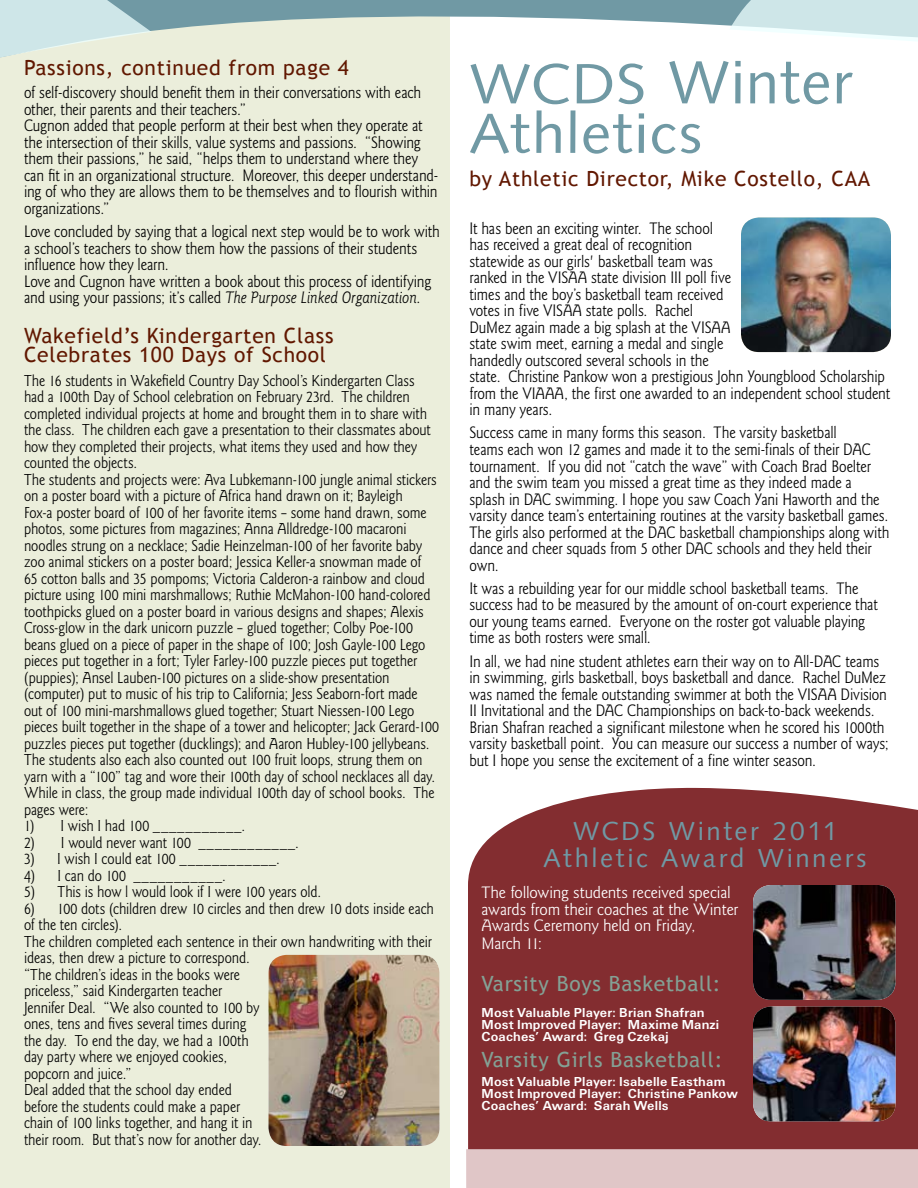
<style>
.page{position:relative;width:918px;height:1188px;background:#fff}
.page>*{position:absolute;margin:0;border:0;box-sizing:border-box;transform-origin:0 0}
.t1{font:63px "AYT Struktur";letter-spacing:.015em;color:#7099a4}
.t2{font:58.65px "AYT Struktur";letter-spacing:.015em;color:#7099a4;scale:1.08 1}
.t3{font:27px/27px "AYT Struktur";letter-spacing:.095em;color:#7099a4;text-align:center}
.t4{font:21px/19.5px "Trebuchet MS";letter-spacing:.035em;color:#611700}
.t5{font:21px "Trebuchet MS";letter-spacing:.035em;color:#84a195}
.t6{font:17.25px/16.5px "AYT Goudy Sans";letter-spacing:-.01em;color:#000;scale:.9 1}
.t7{font:17.25px/17px "AYT Goudy Sans";letter-spacing:-.01em;color:#fff}
.t8{font:16.5px/16.5px "AYT Goudy Sans";letter-spacing:-.005em;color:#000;scale:.9 1}
.t9{font:700 15px "AYT Unitus";color:#000}
.t10{font:700 13.5px/12px "AYT Unitus";letter-spacing:.015em;color:#fff}
.s1{font-style:italic}
.s2{font-size:58.65px}
</style>
<div class="page">
<div style="left:0;top:0;width:450px;height:1188px;background:#ebeedb"></div>
<div style="left:468px;top:787px;width:449px;height:362px;background:#832d30"></div>
<svg style="left:152px;top:0;width:577px;height:31px;fill:#7099a4"></svg>
<svg style="left:0;top:0;width:152px;height:58px"></svg>
<div style="left:466px;top:1149px;width:452px;height:39px;background:#e0c6c7"></div>
<svg style="left:729px;top:0;width:189px;height:41px"></svg>
<svg style="left:917px;top:809px;width:1px;height:341px"></svg>
<img style="left:753px;top:885px;width:143px;height:115px">
<img style="left:741px;top:218px;width:150px;height:134px">
<img style="left:268px;top:955px;width:172px;height:191px">
<img style="left:753px;top:1006px;width:143px;height:115px">
<p class="t4" style="left:24px;top:58px;width:326px">Passions, continued from page 4</p>
<p class="t6" style="left:24px;top:85px;width:462px">of self-discovery should benefit them in their conversations with each other, their parents and their teachers.”<br>Cugnon added that people perform at their best when they operate at the intersection of their skills, value systems and passions. “Showing them their passions,” he said, “helps them to understand where they can fit in an organizational structure. Moreover, this deeper understand&shy;ing of who they are allows them to be themselves and to flourish within organizations.”</p>
<p class="t6" style="left:24px;top:224px;width:464px">Love concluded by saying that a logical next step would be to work with a school’s teachers to show them how the passions of their students influence how they learn.<br>Love and Cugnon have written a book about this process of identifying and using your passions; it’s called <span class="s1">The Purpose Linked Organization</span>.</p>
<p class="t4" style="left:24px;top:326px;width:311px">Wakefield’s Kindergarten Class<br>Celebrates 100 Days of School</p>
<p class="t8" style="left:24px;top:372px;width:463px">The 16 students in Wakefield Country Day School’s Kindergarten Class<br>had a 100th Day of School celebration on February 23rd. The children completed individual projects at home and brought them in to share with the class. The children each gave a presentation to their classmates about how they completed their projects, what items they used and how they counted the objects.<br>The students and projects were: Ava Lubkemann-100 jungle animal stickers on a poster board with a picture of Africa hand drawn on it; Bayleigh<br>Fox-a poster board of 100 of her favorite items – some hand drawn, some photos, some pictures from magazines; Anna Alldredge-100 macaroni noodles strung on a necklace; Sadie Heinzelman-100 of her favorite baby zoo animal stickers on a poster board; Jessica Keller-a snowman made of 65 cotton balls and 35 pompoms; Victoria Calderon-a rainbow and cloud picture using 100 mini marshmallows; Ruthie McMahon-100 hand-colored toothpicks glued on a poster board in various designs and shapes; Alexis Cross-glow in the dark unicorn puzzle – glued together; Colby Poe-100 beans glued on a piece of paper in the shape of 100; Josh Gayle-100 Lego pieces put together in a fort; Tyler Farley-100 puzzle pieces put together (puppies); Ansel Lauben-100 pictures on a slide-show presentation (computer) put to music of his trip to California; Jess Seaborn-fort made out of 100 mini-marshmallows glued together; Stuart Niessen-100 Lego pieces built together in the shape of a tower and helicopter; Jack Gerard-100 puzzles pieces put together (ducklings); and Aaron Hubley-100 jellybeans.<br>The students also each also counted out 100 fruit loops, strung them on yarn with a “100” tag and wore their 100th day of school necklaces all day.<br>While in class, the group made individual 100th day of school books. The pages were:</p>
<p class="t8" style="left:24px;top:818px;width:247px">1) I wish I had 100 ___________.</p>
<p class="t8" style="left:24px;top:834px;width:307px">2) I would never want 100 ____________.</p>
<p class="t8" style="left:24px;top:851px;width:286px">3) I wish I could eat 100 ____________.</p>
<p class="t8" style="left:24px;top:867px;width:226px">4) I can do 100 ___________.</p>
<p class="t8" style="left:24px;top:884px;width:332px">5) This is how l would look if I were 100 years old.</p>
<p class="t8" style="left:24px;top:900px;width:457px">6) 100 dots (children drew 10 circles and then drew 10 dots inside each of the ten circles).<br>The children completed each sentence in their own handwriting with their ideas, then drew a picture to correspond.<br>“The children’s ideas in the books were<br>priceless,” said Kindergarten teacher<br>Jennifer Deal. “We also counted to 100 by<br>ones, tens and fives several times during<br>the day. To end the day, we had a 100th<br>day party where we enjoyed cookies,<br>popcorn and juice.”<br>Deal added that the school day ended<br>before the students could make a paper<br>chain of 100 links together, and hang it in<br>their room. But that’s now for another day.</p>
<p class="t9" style="left:31px;top:1134px;width:11px">6</p>
<h1 class="t1" style="left:470px;top:47px;width:385px"><span class="s2">WCDS</span> Winter</h1>
<h2 class="t2" style="left:470px;top:100px;width:217px">Athletics</h2>
<p class="t4" style="left:470px;top:169px;width:402px">by Athletic Director, Mike Costello, CAA</p>
<p class="t6" style="left:470px;top:220px;width:469px">It has been an exciting winter. The school<br>has received a great deal of recognition<br>statewide as our girls' basketball team was<br>ranked in the VISAA state division III poll five<br>times and the boy’s basketball team received<br>votes in five VISAA state polls. Rachel<br>DuMez again made a big splash at the VISAA<br>state swim meet, earning a medal and single<br>handedly outscored several schools in the<br>state. Christine Pankow won a prestigious John Youngblood Scholarship from the VIAAA, the first one awarded to an independent school student in many years.</p>
<p class="t6" style="left:470px;top:425px;width:468px">Success came in many forms this season. The varsity basketball<br>teams each won 12 games and made it to the semi-finals of their DAC tournament. If you did not “catch the wave” with Coach Brad Boelter and the swim team you missed a great time as they indeed made a splash in DAC swimming. I hope you saw Coach Yani Haworth and the varsity dance team’s entertaining routines at the varsity basketball games.<br>The girls also performed at the DAC basketball championships along with dance and cheer squads from 5 other DAC schools and they held their own.</p>
<p class="t6" style="left:470px;top:580px;width:455px">It was a rebuilding year for our middle school basketball teams. The success had to be measured by the amount of on-court experience that our young teams earned. Everyone on the roster got valuable playing time as both rosters were small.</p>
<p class="t6" style="left:470px;top:653px;width:467px">In all, we had nine student athletes earn their way on to All-DAC teams in swimming, girls basketball, boys basketball and dance. Rachel DuMez was named the female outstanding swimmer at both the VISAA Division II Invitational and the DAC Championships on back-to-back weekends.<br>Brian Shafran reached a significant milestone when he scored his 1000th varsity basketball point. You can measure our success a number of ways; but I hope you sense the excitement of a fine winter season.</p>
<h3 class="t3" style="left:544px;top:818px;width:324px">WCDS Winter 2011<br>Athletic Award Winners</h3>
<p class="t7" style="left:482px;top:884px;width:258px">The following students received special awards from their coaches at the Winter<br>Awards Ceremony held on Friday,<br>March 11:</p>
<p class="t5" style="left:482px;top:971px;width:241px">Varsity Boys Basketball:</p>
<p class="t10" style="left:482px;top:1006px;width:239px">Most Valuable Player: Brian Shafran<br>Most Improved Player: Maxime Manzi<br>Coaches’ Award: Greg Czekaj</p>
<p class="t5" style="left:482px;top:1047px;width:242px">Varsity Girls Basketball:</p>
<p class="t10" style="left:482px;top:1075px;width:258px">Most Valuable Player: Isabelle Eastham<br>Most Improved Player: Christine Pankow<br>Coaches’ Award: Sarah Wells</p>
</div>
